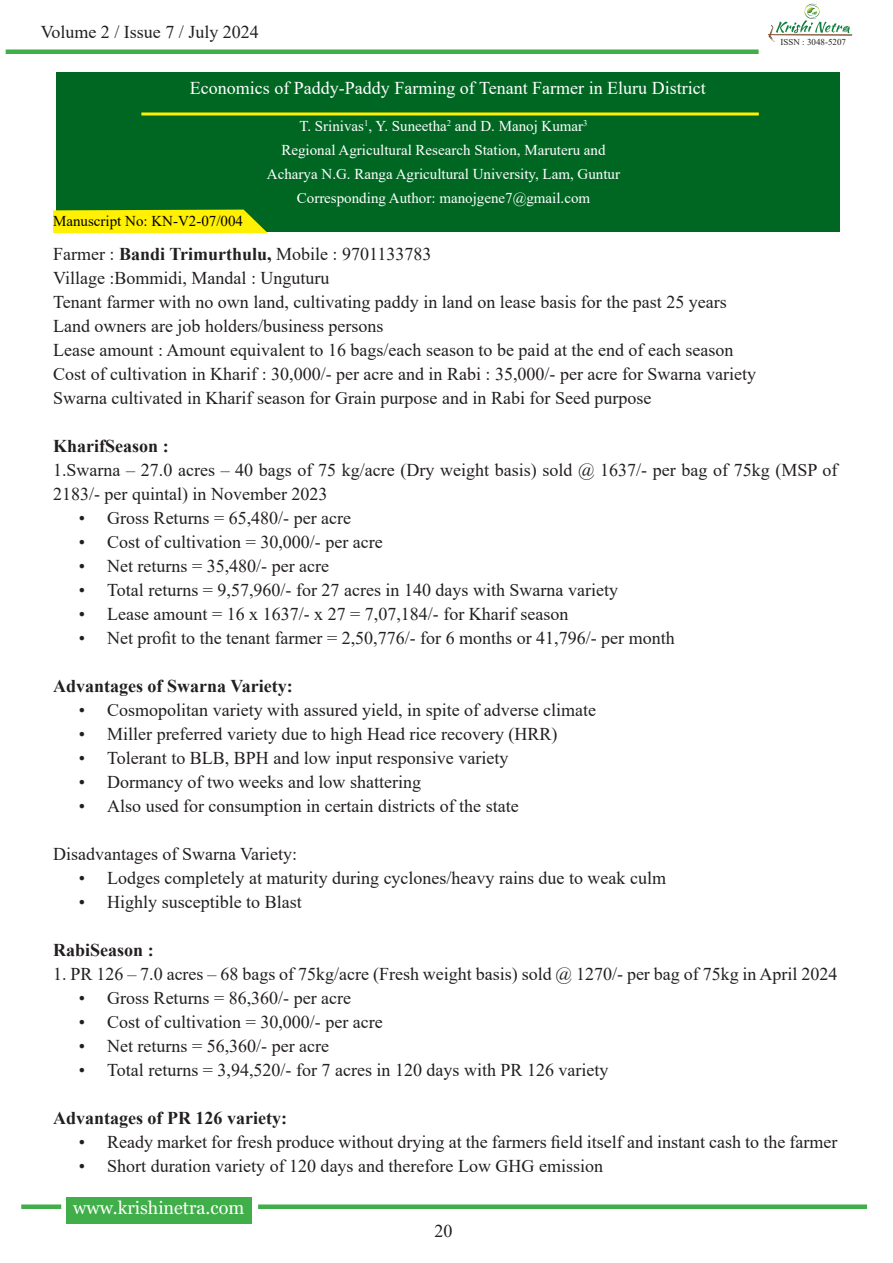
<style>
.page{position:relative;width:893px;height:1263px;background:#fff}
.page>*{position:absolute;margin:0;border:0;box-sizing:border-box;transform-origin:0 0}
.t1{font:18px/24px "Times New Roman";color:#231f20}
.t2{font:700 18px "Times New Roman";color:#231f20}
.t3{font:18px "Times New Roman";color:#fff}
.t4{font:18px "Vani";color:#fff}
.t5{font:15px/24px "Times New Roman";color:#fff;text-align:center}
.t6{font:15px "Times New Roman";color:#000}
.t7{font:9px "Times New Roman";color:#231f20}
.s1{font-weight:700}
</style>
<div class="page">
<div style="left:66px;top:1197px;width:186px;height:27px;background:#40ae49"></div>
<div style="left:6px;top:49px;width:753px;height:5px;background:#40ae49"></div>
<div style="left:258px;top:1204px;width:609px;height:5px;background:#40ae49"></div>
<div style="left:21px;top:1204px;width:40px;height:5px;background:#40ae49"></div>
<svg style="left:768px;top:4px;width:85px;height:38px"></svg>
<div style="left:56px;top:72px;width:783px;height:160px;background:#006723"></div>
<svg style="left:53px;top:210px;width:215px;height:23px;background:#efe803"></svg>
<hr style="left:141px;top:112px;width:618px;height:3px;background:#fff101">
<p class="t1" style="left:41px;top:20px;width:220px">Volume 2 / Issue 7 / July 2024</p>
<p class="t3" style="left:190px;top:75px;width:517px">Economics of Paddy-Paddy Farming of Tenant Farmer in Eluru District</p>
<p class="t5" style="left:267px;top:113px;width:355px">T. Srinivas<sup>1</sup>, Y. Suneetha<sup>2</sup> and D. Manoj Kumar<sup>3<br></sup>Regional Agricultural Research Station, Maruteru and Acharya N.G. Ranga Agricultural University, Lam, Guntur Corresponding Author: manojgene7@gmail.com</p>
<p class="t6" style="left:53px;top:210px;width:191px">Manuscript No: KN-V2-07/004</p>
<p class="t7" style="left:780px;top:36px;width:67px">ISSN : 3048-5207</p>
<p class="t1" style="left:53px;top:242px;width:704px">Farmer : <span class="s1">Bandi Trimurthulu,</span> Mobile : 9701133783<br>Village :Bommidi, Mandal : Unguturu<br>Tenant farmer with no own land, cultivating paddy in land on lease basis for the past 25 years Land owners are job holders/business persons<br>Lease amount : Amount equivalent to 16 bags/each season to be paid at the end of each season Cost of cultivation in Kharif : 30,000/- per acre and in Rabi : 35,000/- per acre for Swarna variety Swarna cultivated in Kharif season for Grain purpose and in Rabi for Seed purpose</p>
<p class="t2" style="left:53px;top:433px;width:117px">KharifSeason :</p>
<p class="t1" style="left:53px;top:458px;width:786px">1.Swarna – 27.0 acres – 40 bags of 75 kg/acre (Dry weight basis) sold @ 1637/- per bag of 75kg (MSP of<br>2183/- per quintal) in November 2023</p>
<p class="t1" style="left:79px;top:506px;width:274px">• Gross Returns = 65,480/- per acre</p>
<p class="t1" style="left:79px;top:530px;width:306px">• Cost of cultivation = 30,000/- per acre</p>
<p class="t1" style="left:79px;top:554px;width:252px">• Net returns = 35,480/- per acre</p>
<p class="t1" style="left:79px;top:578px;width:541px">• Total returns = 9,57,960/- for 27 acres in 140 days with Swarna variety</p>
<p class="t1" style="left:79px;top:602px;width:491px">• Lease amount = 16 x 1637/- x 27 = 7,07,184/- for Kharif season</p>
<p class="t1" style="left:79px;top:626px;width:598px">• Net profit to the tenant farmer = 2,50,776/- for 6 months or 41,796/- per month</p>
<p class="t2" style="left:53px;top:673px;width:241px">Advantages of Swarna Variety:</p>
<p class="t1" style="left:79px;top:698px;width:519px">• Cosmopolitan variety with assured yield, in spite of adverse climate</p>
<p class="t1" style="left:79px;top:722px;width:480px">• Miller preferred variety due to high Head rice recovery (HRR)</p>
<p class="t1" style="left:79px;top:746px;width:431px">• Tolerant to BLB, BPH and low input responsive variety</p>
<p class="t1" style="left:79px;top:770px;width:344px">• Dormancy of two weeks and low shattering</p>
<p class="t1" style="left:79px;top:794px;width:441px">• Also used for consumption in certain districts of the state</p>
<p class="t1" style="left:53px;top:842px;width:246px">Disadvantages of Swarna Variety:</p>
<p class="t1" style="left:79px;top:866px;width:589px">• Lodges completely at maturity during cyclones/heavy rains due to weak culm</p>
<p class="t1" style="left:79px;top:890px;width:225px">• Highly susceptible to Blast</p>
<p class="t2" style="left:53px;top:937px;width:102px">RabiSeason :</p>
<p class="t1" style="left:53px;top:962px;width:786px">1. PR 126 – 7.0 acres – 68 bags of 75kg/acre (Fresh weight basis) sold @ 1270/- per bag of 75kg in April 2024</p>
<p class="t1" style="left:79px;top:986px;width:274px">• Gross Returns = 86,360/- per acre</p>
<p class="t1" style="left:79px;top:1010px;width:306px">• Cost of cultivation = 30,000/- per acre</p>
<p class="t1" style="left:79px;top:1034px;width:252px">• Net returns = 56,360/- per acre</p>
<p class="t1" style="left:79px;top:1058px;width:531px">• Total returns = 3,94,520/- for 7 acres in 120 days with PR 126 variety</p>
<p class="t2" style="left:53px;top:1105px;width:235px">Advantages of PR 126 variety:</p>
<p class="t1" style="left:79px;top:1130px;width:760px">• Ready market for fresh produce without drying at the farmers field itself and instant cash to the farmer</p>
<p class="t1" style="left:79px;top:1154px;width:526px">• Short duration variety of 120 days and therefore Low GHG emission</p>
<p class="t4" style="left:73px;top:1197px;width:173px">www.krishinetra.com</p>
<p class="t1" style="left:434px;top:1218px;width:19px">20</p>
</div>
